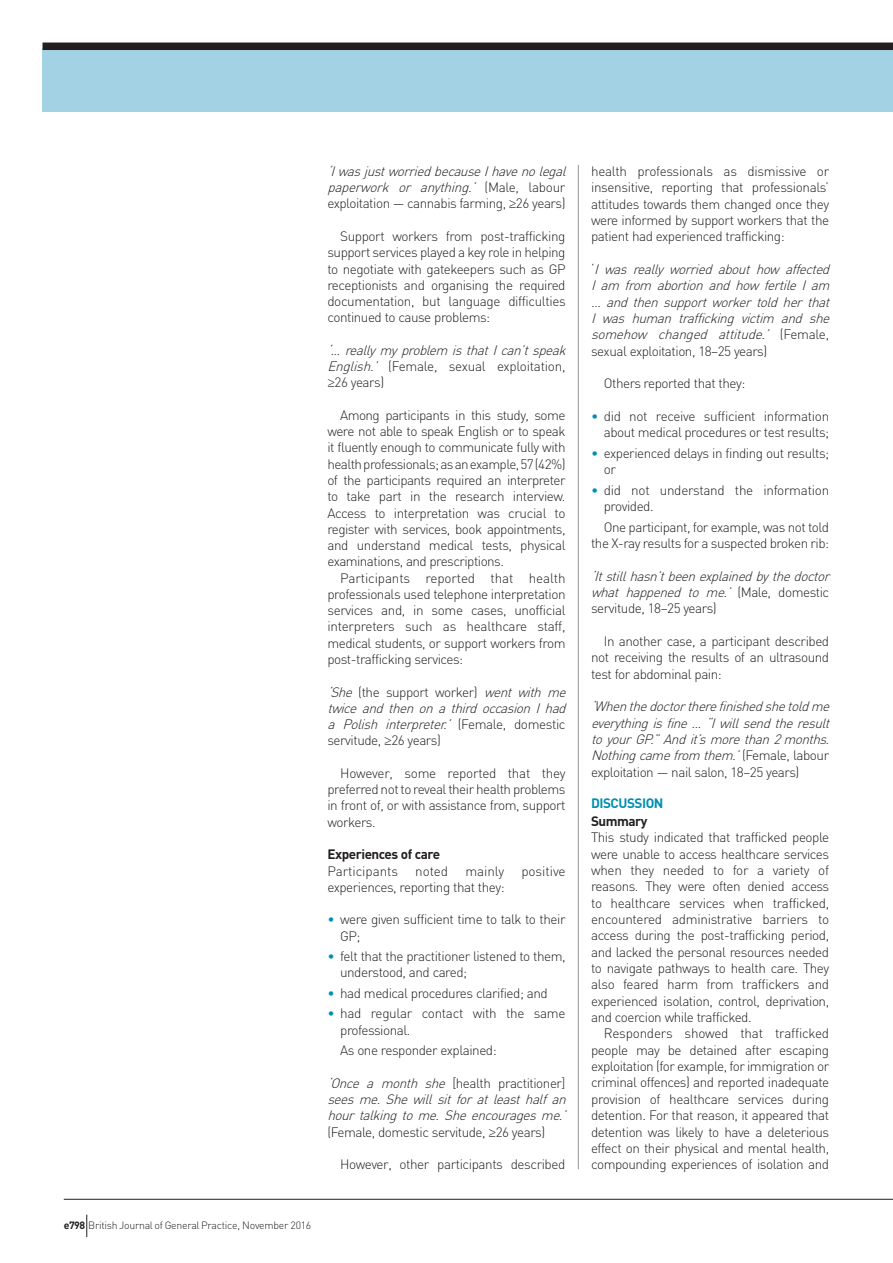
<style>
.page{position:relative;width:893px;height:1263px;background:#fff}
.page>*{position:absolute;margin:0;border:0;box-sizing:border-box;transform-origin:0 0}
.t1{font:300 13.5px/16.4px "DIN";letter-spacing:-.035em;color:#231f20;text-align:justify}
.t2{font:italic 300 13.5px/16.4px "DIN";color:#231f20}
.t3{font:700 13.5px "DIN";letter-spacing:-.035em;color:#231f20}
.t4{font:300 13.5px "DIN";letter-spacing:-.005em;color:#231f20}
.t5{font:700 13.5px "DIN";letter-spacing:-.035em;color:#008fb3}
.t6{font:300 10.5px "DIN";letter-spacing:-.025em;color:#231f20}
.s1{font-style:normal}
.s2{font-family:"Helvetica";font-style:normal}
.s3{color:#008fb3}
.s4{font-weight:700}
</style>
<div class="page">
<div style="left:43px;top:48px;width:850px;height:64px;background:#a2d2e3"></div>
<div style="left:43px;top:43px;width:850px;height:7px;background:#231f20"></div>
<hr style="left:578px;top:165px;width:1px;height:1004px;background:#939598">
<hr style="left:64px;top:1199px;width:829px;height:1px;background:#231f20">
<svg style="left:86px;top:1214px;width:1px;height:23px"></svg>
<p class="t2" style="left:327px;top:163px;width:244px">‘IwasjustworriedbecauseIhavenolegal paperwork or anything.’ <span class="s1">( M a l e , l a b o u r exploitation — cannabis farming,</span> <span class="s2">≥</span><span class="s1">26 years)</span></p>
<p class="t1" style="left:327px;top:228px;width:240px;text-indent:13px">Support workers from post-trafficking support services played a key role in helping to negotiate with gatekeepers such as GP receptionists and organising the required documentation, but language difficulties continued to cause problems:</p>
<p class="t2" style="left:327px;top:342px;width:244px">‘...reallymyproblem isthatIcan’tspeak<br>English.’ <span class="s1">(Female, sexual exploitation, </span><span class="s2">≥</span><span class="s1">26 years)</span></p>
<p class="t1" style="left:327px;top:407px;width:240px;text-indent:13px">Among participants in this study, some were not able to speak English or to speak it fluently enough to communicate fully with health professionals; as an example, 57 (42%) of the participants required an interpreter to take part in the research interview.<br>Access to interpretation was crucial to register with services, book appointments, and understand medical tests, physical examinations, and prescriptions.</p>
<p class="t1" style="left:327px;top:569px;width:240px;text-indent:13px">Participants reported that health professionals used telephone interpretation services and, in some cases, unofficial interpreters such as healthcare staff, medical students, or support workers from post-trafficking services:</p>
<p class="t2" style="left:327px;top:683px;width:244px">‘She <span class="s1">(the support worker)</span> went with me twice and then on a third occasion I had a Polish interpreter.’ <span class="s1">( Fe m a l e , d o m e s t i c servitude,</span> <span class="s2">≥</span><span class="s1">26 years)</span></p>
<p class="t1" style="left:327px;top:765px;width:240px;text-indent:13px">However, some reported that they preferred not to reveal their health problems in front of, or with assistance from, support workers.</p>
<p class="t3" style="left:327px;top:845px;width:114px">Experiences of care</p>
<p class="t4" style="left:327px;top:862px;width:72px">Participants</p>
<p class="t1" style="left:415px;top:862px;width:34px">noted</p>
<p class="t1" style="left:465px;top:862px;width:40px">mainly</p>
<p class="t4" style="left:521px;top:862px;width:46px">positive</p>
<p class="t1" style="left:327px;top:879px;width:179px">experiences, reporting that they:</p>
<p class="t1" style="left:340px;top:911px;width:227px;text-indent:-13px"><span class="s3">•</span> were given sufficient time to talk to their<br>GP;</p>
<p class="t1" style="left:340px;top:948px;width:227px;text-indent:-13px"><span class="s3">•</span> felt that the practitioner listened to them, understood, and cared;</p>
<p class="t1" style="left:327px;top:985px;width:222px"><span class="s3">•</span> had medical procedures clarified; and</p>
<p class="t1" style="left:340px;top:1005px;width:227px;text-indent:-13px"><span class="s3">•</span> had regular contact with the same professional.</p>
<p class="t1" style="left:340px;top:1042px;width:158px">As one responder explained:</p>
<p class="t2" style="left:327px;top:1075px;width:244px">‘Once a month she <span class="s1">[health practitioner] </span>sees me. She will sit for at least half an hourtalkingtome.Sheencouragesme.’ <span class="s1">(Female, domestic servitude,</span> <span class="s2">≥</span><span class="s1">26 years)</span></p>
<p class="t1" style="left:340px;top:1156px;width:227px">However, other participants described</p>
<p class="t6" style="left:64px;top:1219px;width:249px"><span class="s4">e798</span> British Journal of General Practice, November 2016</p>
<p class="t1" style="left:591px;top:163px;width:240px">health professionals as dismissive or insensitive, reporting that professionals’ attitudes towards them changed once they were informed by support workers that the patient had experienced trafficking:</p>
<p class="t2" style="left:591px;top:261px;width:244px"><span class="s1">‘</span> I was really worried about how affected I am from abortion and how fertile I am … and then support worker told her that I was human trafficking victim and she somehow changed attitude.’ <span class="s1">( F e m a l e , sexual exploitation, 18–25 years)</span></p>
<p class="t1" style="left:604px;top:375px;width:143px">Others reported that they:</p>
<p class="t1" style="left:591px;top:408px;width:240px;text-align:right"><span class="s3">•</span> did not receive sufficient information about medical procedures or test results;</p>
<p class="t1" style="left:604px;top:445px;width:227px;text-indent:-13px"><span class="s3">•</span> experienced delays in finding out results; or</p>
<p class="t1" style="left:604px;top:482px;width:227px;text-indent:-13px"><span class="s3">•</span> did not understand the information provided.</p>
<p class="t1" style="left:591px;top:518px;width:240px;text-align:right">One participant, for example, was not told the X-ray results for a suspected broken rib:</p>
<p class="t2" style="left:591px;top:568px;width:244px">‘Itstillhasn’tbeenexplainedbythedoctor what happened to me.’ <span class="s1">( M a le , d o m e s t i c servitude, 18–25 years)</span></p>
<p class="t1" style="left:591px;top:633px;width:240px;text-indent:13px">In another case, a participant described not receiving the results of an ultrasound test for abdominal pain:</p>
<p class="t2" style="left:591px;top:698px;width:244px">‘Whenthedoctortherefinishedshetoldme everythingisfine… “Iwillsendtheresult toyourGP.”Andit’smorethan2 months.<br>Nothingcamefrom them.’<span class="s1">( Fe m a le , l a b o u r exploitation — nail salon, 18–25 years)</span></p>
<p class="t5" style="left:591px;top:795px;width:74px">DISCUSSION</p>
<p class="t3" style="left:591px;top:812px;width:58px">Summary</p>
<p class="t1" style="left:591px;top:829px;width:240px">This study indicated that trafficked people were unable to access healthcare services when they needed to for a variety of reasons. They were often denied access to healthcare services when trafficked, encountered administrative barriers to access during the post-trafficking period, and lacked the personal resources needed to navigate pathways to health care. They also feared harm from traffickers and experienced isolation, control, deprivation, and coercion while trafficked.</p>
<p class="t1" style="left:591px;top:1025px;width:240px;text-indent:13px">Responders showed that trafficked people may be detained after escaping exploitation (for example, for immigration or criminal offences) and reported inadequate provision of healthcare services during detention. For that reason, it appeared that detention was likely to have a deleterious effect on their physical and mental health, compounding experiences of isolation and</p>
</div>
